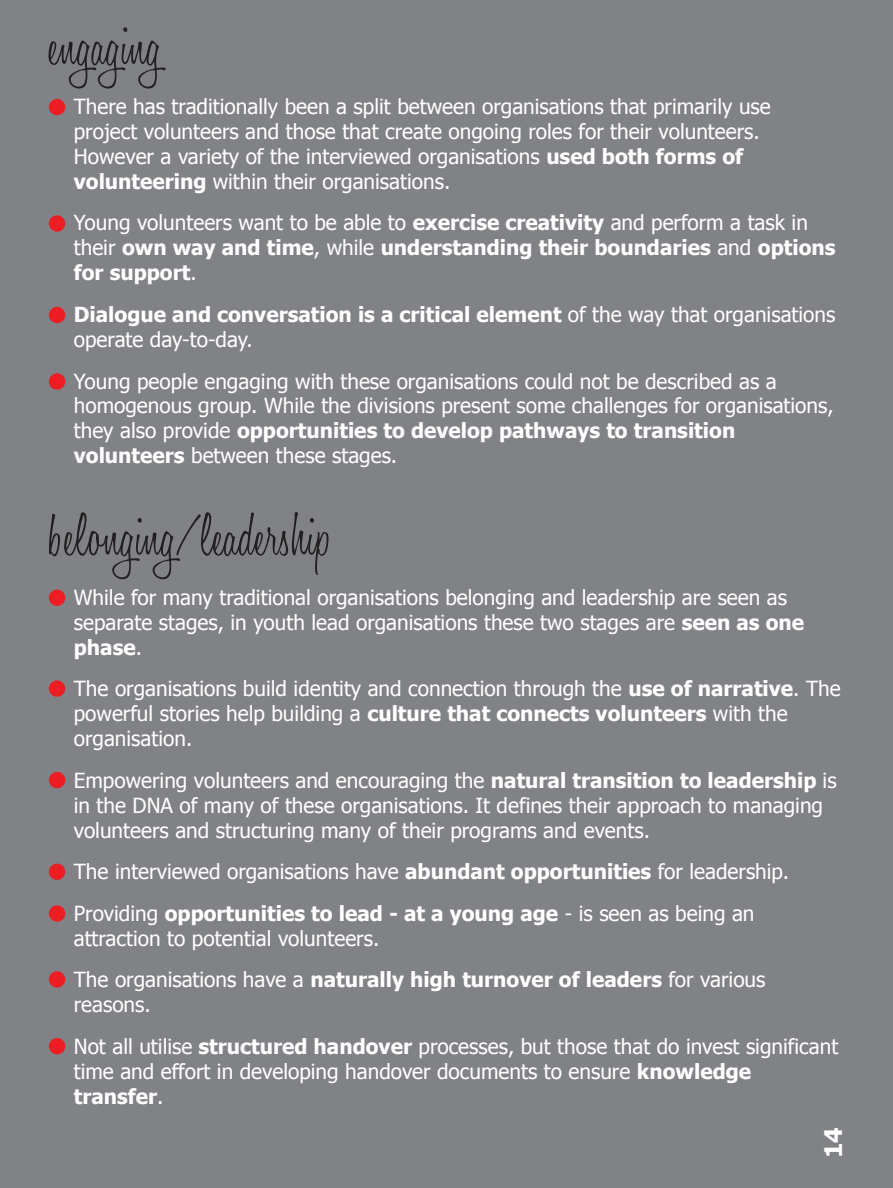
<style>
.page{position:relative;width:893px;height:1188px;background:#808285}
.page>*{position:absolute;margin:0;border:0;box-sizing:border-box;transform-origin:0 0}
.t1{font:300 62.4px "Honey Script";color:#231f20}
.t2{font:700 24.3px "Tahoma";color:#fff}
.t3{font:20.85px/24.9px "Tahoma";color:#fff}
.t4{font:700 20.85px/24.9px "Tahoma";color:#fff}
.s1{font-weight:700}
.s2{font-weight:400}
</style>
<div class="page">
<div style="left:49px;top:373px;width:16px;height:17px;background:#ed1d24;border-radius:50%"></div>
<div style="left:49px;top:590px;width:16px;height:16px;background:#ed1d24;border-radius:50%"></div>
<div style="left:49px;top:99px;width:16px;height:16px;background:#ed1d24;border-radius:50%"></div>
<div style="left:49px;top:215px;width:16px;height:17px;background:#ed1d24;border-radius:50%"></div>
<div style="left:49px;top:307px;width:16px;height:16px;background:#ed1d24;border-radius:50%"></div>
<div style="left:49px;top:680px;width:16px;height:17px;background:#ed1d24;border-radius:50%"></div>
<div style="left:49px;top:772px;width:16px;height:16px;background:#ed1d24;border-radius:50%"></div>
<div style="left:49px;top:1038px;width:16px;height:16px;background:#ed1d24;border-radius:50%"></div>
<div style="left:49px;top:864px;width:16px;height:16px;background:#ed1d24;border-radius:50%"></div>
<div style="left:49px;top:905px;width:16px;height:17px;background:#ed1d24;border-radius:50%"></div>
<div style="left:49px;top:971px;width:16px;height:17px;background:#ed1d24;border-radius:50%"></div>
<h1 class="t1" style="left:49px;top:7px;width:115px">engaging</h1>
<p class="t3" style="left:74px;top:93px;width:698px">There has traditionally been a split between organisations that primarily use project volunteers and those that create ongoing roles for their volunteers.<br>However a variety of the interviewed organisations <span class="s1">used both forms of volunteering</span> within their organisations.</p>
<p class="t4" style="left:74px;top:209px;width:763px"><span class="s2">Young volunteers want to be able to</span> exercise creativity <span class="s2">and perform a task in their</span> own way and time<span class="s2">, while</span> understanding their boundaries <span class="s2">and</span> options for support<span class="s2">.</span></p>
<p class="t3" style="left:74px;top:301px;width:763px"><span class="s1">Dialogue and conversation is a critical element</span> of the way that organisations operate day-to-day.</p>
<p class="t3" style="left:74px;top:368px;width:761px">Young people engaging with these organisations could not be described as a homogenous group. While the divisions present some challenges for organisations, they also provide <span class="s1">opportunities to develop pathways to transition volunteers</span> between these stages.</p>
<h1 class="t1" style="left:49px;top:498px;width:286px">belonging/leadership</h1>
<p class="t3" style="left:74px;top:584px;width:732px">While for many traditional organisations belonging and leadership are seen as separate stages, in youth lead organisations these two stages are <span class="s1">seen as one phase</span>.</p>
<p class="t3" style="left:74px;top:675px;width:768px">The organisations build identity and connection through the <span class="s1">use of narrative</span>. The powerful stories help building a <span class="s1">culture that connects volunteers</span> with the organisation.</p>
<p class="t3" style="left:74px;top:767px;width:764px">Empowering volunteers and encouraging the <span class="s1">natural transition to leadership</span> is in the DNA of many of these organisations. It defines their approach to managing volunteers and structuring many of their programs and events.</p>
<p class="t3" style="left:74px;top:850px;width:717px;line-height:41.5px">The interviewed organisations have <span class="s1">abundant opportunities</span> for leadership.<br>Providing <span class="s1">opportunities to lead - at a young age</span> - is seen as being an</p>
<p class="t3" style="left:74px;top:916px;width:693px;line-height:41.5px">attraction to potential volunteers.<br>The organisations have a <span class="s1">naturally high turnover of leaders</span> for various</p>
<p class="t3" style="left:74px;top:983px;width:766px;line-height:41.5px">reasons.<br>Not all utilise <span class="s1">structured handover</span> processes, but those that do invest significant</p>
<p class="t3" style="left:74px;top:1058px;width:679px">time and effort in developing handover documents to ensure <span class="s1">knowledge transfer</span>.</p>
<p class="t2" style="left:816px;top:1158px;width:32px;rotate:-90deg">14</p>
</div>
